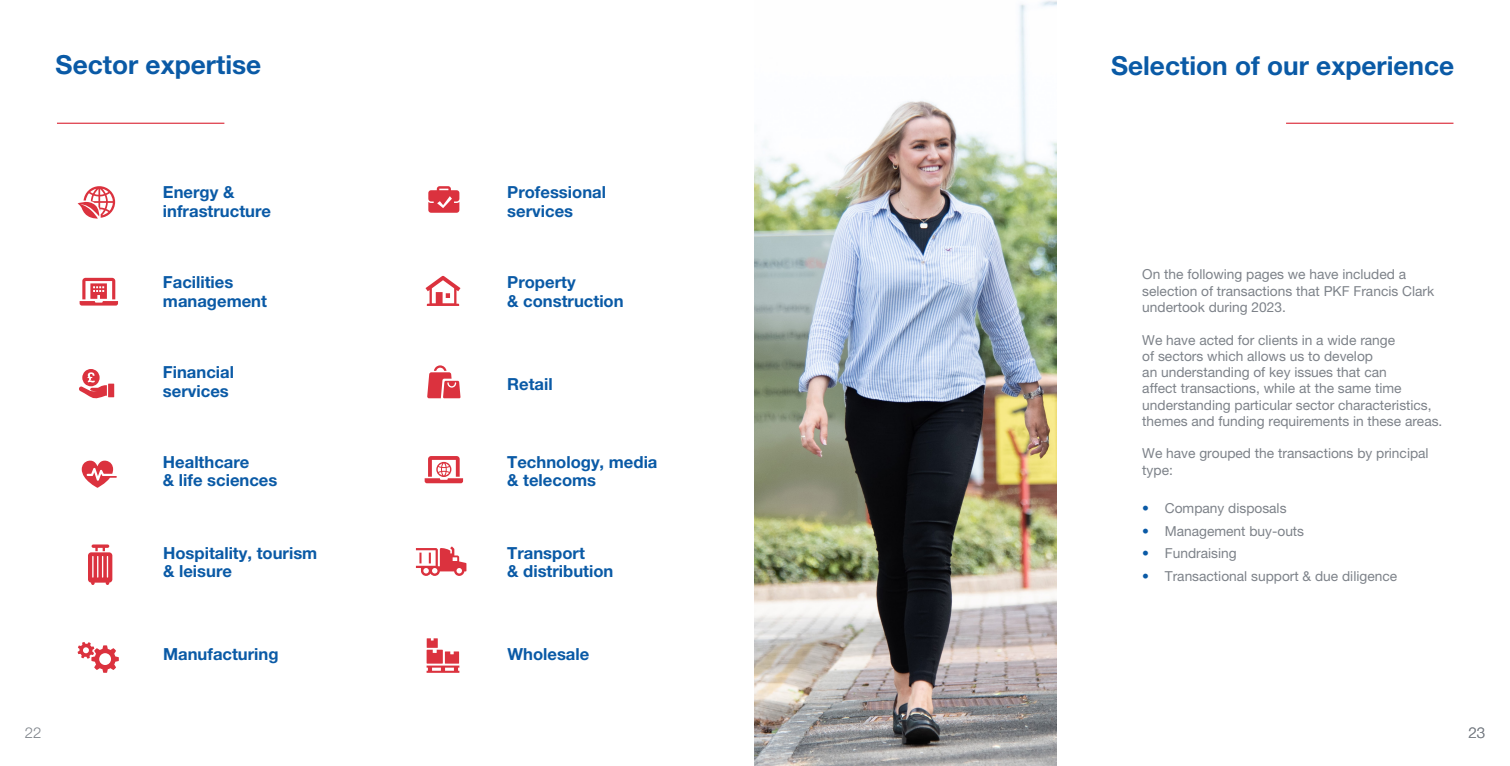
<style>
.page{position:relative;width:1510px;height:766px;background:#fff}
.page>*{position:absolute;margin:0;border:0;box-sizing:border-box;transform-origin:0 0}
.t1{font:700 26.25px "Helvetica Neue LT Pro";color:#0a5aa6}
.t2{font:700 16.62px "Helvetica Neue LT Pro";color:#0a5aa6}
.t3{font:300 15px "Helvetica Neue LT Pro";color:#7d8289}
.t4{font:13.75px/16.2px "Helvetica Neue LT Pro";color:#7d8289}
.s1{color:#0a5aa6}
</style>
<div class="page">
<hr style="left:57px;top:123px;width:167px;height:1px;background:#de3b48">
<svg style="left:78px;top:186px;width:37px;height:32px"></svg>
<svg style="left:80px;top:278px;width:38px;height:27px"></svg>
<div style="left:108px;top:383px;width:6px;height:14px;background:#db323e"></div>
<svg style="left:79px;top:369px;width:28px;height:30px"></svg>
<svg style="left:82px;top:460px;width:35px;height:27px"></svg>
<svg style="left:427px;top:365px;width:33px;height:33px"></svg>
<svg style="left:88px;top:544px;width:24px;height:40px"></svg>
<svg style="left:78px;top:642px;width:41px;height:30px"></svg>
<svg style="left:416px;top:546px;width:50px;height:29px"></svg>
<svg style="left:425px;top:276px;width:35px;height:30px"></svg>
<svg style="left:424px;top:456px;width:39px;height:27px"></svg>
<svg style="left:426px;top:638px;width:33px;height:34px"></svg>
<svg style="left:428px;top:186px;width:31px;height:27px"></svg>
<img style="left:755px;top:0;width:301px;height:765px">
<hr style="left:1286px;top:123px;width:167px;height:1px;background:#de3b48">
<p class="t1" style="left:56px;top:49px;width:207px">Sector expertise</p>
<p class="t1" style="left:1111px;top:49px;width:345px">Selection of our experience</p>
<p class="t2" style="left:163px;top:182px;width:73px">Energy &amp;</p>
<p class="t2" style="left:163px;top:201px;width:110px">infrastructure</p>
<p class="t2" style="left:507px;top:182px;width:100px">Professional</p>
<p class="t2" style="left:507px;top:201px;width:67px">services</p>
<p class="t2" style="left:163px;top:271px;width:72px">Facilities</p>
<p class="t2" style="left:163px;top:290px;width:106px">management</p>
<p class="t2" style="left:507px;top:271px;width:70px">Property</p>
<p class="t2" style="left:507px;top:290px;width:118px">&amp; construction</p>
<p class="t2" style="left:163px;top:361px;width:73px">Financial</p>
<p class="t2" style="left:163px;top:380px;width:67px">services</p>
<p class="t2" style="left:507px;top:373px;width:47px">Retail</p>
<p class="t2" style="left:163px;top:451px;width:88px">Healthcare</p>
<p class="t2" style="left:163px;top:470px;width:116px">&amp; life sciences</p>
<p class="t2" style="left:507px;top:451px;width:152px">Technology, media</p>
<p class="t2" style="left:507px;top:470px;width:90px">&amp; telecoms</p>
<p class="t2" style="left:163px;top:542px;width:156px">Hospitality, tourism</p>
<p class="t2" style="left:163px;top:561px;width:70px">&amp; leisure</p>
<p class="t2" style="left:507px;top:542px;width:79px">Transport</p>
<p class="t2" style="left:507px;top:561px;width:108px">&amp; distribution</p>
<p class="t4" style="left:1142px;top:266px;width:293px">On the following pages we have included a selection of transactions that PKF Francis Clark undertook during 2023.</p>
<p class="t4" style="left:1142px;top:331px;width:302px">We have acted for clients in a wide range<br>of sectors which allows us to develop<br>an understanding of key issues that can<br>affect transactions, while at the same time understanding particular sector characteristics, themes and funding requirements in these areas.</p>
<p class="t4" style="left:1142px;top:445px;width:288px">We have grouped the transactions by principal type:</p>
<p class="t4" style="left:1142px;top:500px;width:146px"><span class="s1">•</span> Company disposals</p>
<p class="t4" style="left:1142px;top:522px;width:163px"><span class="s1">•</span> Management buy-outs</p>
<p class="t4" style="left:1142px;top:545px;width:96px"><span class="s1">•</span> Fundraising</p>
<p class="t4" style="left:1142px;top:567px;width:256px"><span class="s1">•</span> Transactional support &amp; due diligence</p>
<p class="t2" style="left:163px;top:644px;width:117px">Manufacturing</p>
<p class="t2" style="left:507px;top:643px;width:83px">Wholesale</p>
<p class="t3" style="left:25px;top:723px;width:18px">22</p>
<p class="t3" style="left:1468px;top:723px;width:18px">23</p>
</div>
